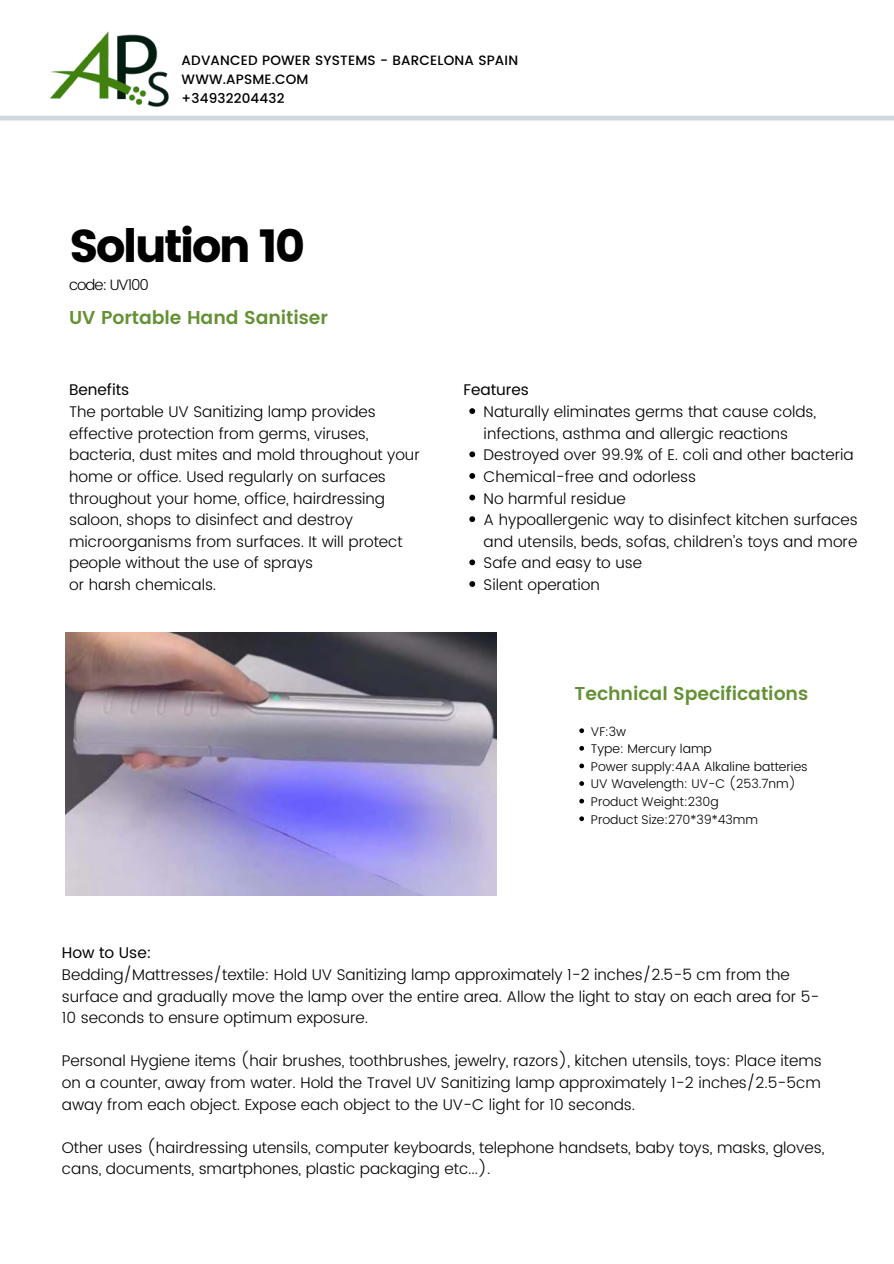
<style>
.page{position:relative;width:894px;height:1264px;background:#fff}
.page>*{position:absolute;margin:0;border:0;box-sizing:border-box;transform-origin:0 0}
.t1{font:45.9px "Poppins";letter-spacing:-.065em;color:#000}
.t2{font:600 18.6px "Poppins";letter-spacing:-.005em;color:#649135}
.t3{font:300 15.45px/21.6px "Poppins";letter-spacing:-.005em;color:#000}
.t4{font:15.45px "Poppins";letter-spacing:-.005em;color:#000}
.t5{font:300 15px "Poppins";letter-spacing:-.065em;color:#000}
.t6{font:500 13.5px/18.9px "Poppins";letter-spacing:.015em;color:#000}
.t7{font:300 12.6px/17.5px "Poppins";letter-spacing:-.005em;color:#000}
</style>
<div class="page">
<img style="left:65px;top:632px;width:431px;height:263px">
<svg style="left:469px;top:408px;width:6px;height:6px"></svg>
<svg style="left:469px;top:451px;width:6px;height:6px"></svg>
<svg style="left:469px;top:473px;width:6px;height:6px"></svg>
<svg style="left:469px;top:494px;width:6px;height:6px"></svg>
<svg style="left:469px;top:516px;width:6px;height:6px"></svg>
<svg style="left:469px;top:559px;width:6px;height:6px"></svg>
<svg style="left:469px;top:581px;width:6px;height:6px"></svg>
<svg style="left:579px;top:728px;width:5px;height:5px"></svg>
<svg style="left:579px;top:746px;width:5px;height:4px"></svg>
<svg style="left:579px;top:763px;width:5px;height:5px"></svg>
<svg style="left:579px;top:781px;width:5px;height:5px"></svg>
<svg style="left:579px;top:798px;width:5px;height:5px"></svg>
<svg style="left:579px;top:816px;width:5px;height:5px"></svg>
<img style="left:46px;top:31px;width:127px;height:90px">
<hr style="left:0;top:116px;width:893px;height:4px;background:#cfd8dc">
<p class="t6" style="left:182px;top:51px;width:338px">ADVANCED POWER SYSTEMS - BARCELONA SPAIN<br>WWW.APSME.COM<br>+34932204432</p>
<h1 class="t1" style="left:69px;top:219px;width:237px">Solution 10</h1>
<p class="t5" style="left:69px;top:276px;width:81px">code: UV100</p>
<p class="t2" style="left:69px;top:306px;width:260px">UV Portable Hand Sanitiser</p>
<p class="t4" style="left:69px;top:381px;width:62px">Benefits</p>
<p class="t3" style="left:69px;top:401px;width:352px">The portable UV Sanitizing lamp provides effective protection from germs, viruses, bacteria, dust mites and mold throughout your home or office. Used regularly on surfaces throughout your home, office, hairdressing saloon, shops to disinfect and destroy microorganisms from surfaces. It will protect people without the use of sprays<br>or harsh chemicals.</p>
<p class="t3" style="left:483px;top:401px;width:375px">Naturally eliminates germs that cause colds, infections, asthma and allergic reactions Destroyed over 99.9% of E. coli and other bacteria Chemical-free and odorless<br>No harmful residue<br>A hypoallergenic way to disinfect kitchen surfaces and utensils, beds, sofas, children’s toys and more Safe and easy to use<br>Silent operation</p>
<p class="t4" style="left:463px;top:381px;width:67px">Features</p>
<p class="t2" style="left:574px;top:682px;width:235px">Technical Specifications</p>
<p class="t7" style="left:591px;top:722px;width:218px">VF:3w<br>Type: Mercury lamp<br>Power supply:4AA Alkaline batteries<br>UV Wavelength: UV-C (253.7nm)<br>Product Weight:230g<br>Product Size:270*39*43mm</p>
<p class="t4" style="left:62px;top:943px;width:91px">How to Use:</p>
<p class="t3" style="left:62px;top:963px;width:758px">Bedding/Mattresses/textile: Hold UV Sanitizing lamp approximately 1-2 inches/2.5-5 cm from the surface and gradually move the lamp over the entire area. Allow the light to stay on each area for 5-<br>10 seconds to ensure optimum exposure.</p>
<p class="t3" style="left:62px;top:1050px;width:761px;text-align:justify">Personal Hygiene items (hair brushes, toothbrushes, jewelry, razors), kitchen utensils, toys: Place items on a counter, away from water. Hold the Travel UV Sanitizing lamp approximately 1-2 inches/2.5-5cm away from each object. Expose each object to the UV-C light for 10 seconds.</p>
<p class="t3" style="left:62px;top:1136px;width:763px">Other uses (hairdressing utensils, computer keyboards, telephone handsets, baby toys, masks, gloves, cans, documents, smartphones, plastic packaging etc...).</p>
</div>
